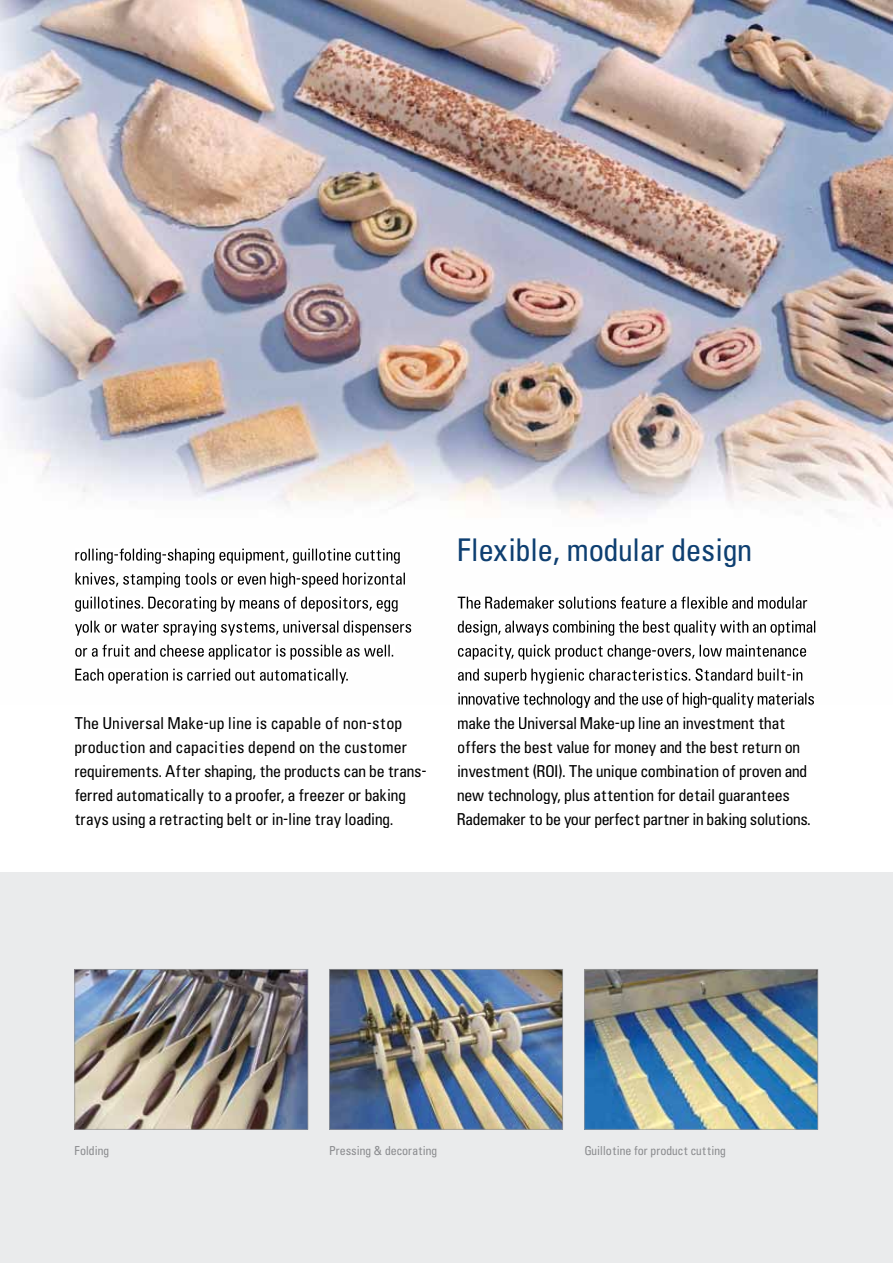
<style>
.page{position:relative;width:893px;height:1263px;background:#fff}
.page>*{position:absolute;margin:0;border:0;box-sizing:border-box;transform-origin:0 0}
.t1{font:28.5px "Uniform C57";letter-spacing:.01em;color:#0e3f71}
.t2{font:15px/24px "Uniform C57";color:#000}
.t3{font:11.25px "Uniform C57";letter-spacing:.01em;color:#8b8c8f}
</style>
<div class="page">
<img style="left:0;top:0;width:893px;height:693px">
<div style="left:0;top:872px;width:893px;height:391px;background:#eaebec"></div>
<img style="left:75px;top:549px;width:326px;height:15px">
<img style="left:76px;top:573px;width:330px;height:15px">
<img style="left:75px;top:597px;width:69px;height:15px">
<svg style="left:148px;top:597px;width:8px;height:11px"></svg>
<img style="left:157px;top:597px;width:241px;height:15px">
<img style="left:75px;top:621px;width:337px;height:15px">
<img style="left:75px;top:645px;width:319px;height:15px">
<svg style="left:75px;top:669px;width:6px;height:11px"></svg>
<img style="left:83px;top:669px;width:265px;height:15px">
<img style="left:458px;top:597px;width:350px;height:12px">
<img style="left:458px;top:621px;width:358px;height:15px">
<img style="left:458px;top:645px;width:349px;height:15px">
<img style="left:458px;top:669px;width:233px;height:15px">
<svg style="left:695px;top:668px;width:8px;height:13px"></svg>
<img style="left:704px;top:669px;width:98px;height:12px">
<img style="left:458px;top:693px;width:356px;height:11px">
<img style="left:329px;top:969px;width:234px;height:161px">
<img style="left:584px;top:969px;width:234px;height:161px">
<img style="left:74px;top:969px;width:234px;height:161px">
<h1 class="t1" style="left:457px;top:524px;width:296px">flexible, modular design</h1>
<p class="t2" style="left:74px;top:709px;width:354px">The universal Make-up line is capable of non-stop production and capacities depend on the customer requirements. after shaping, the products can be trans&shy;ferred automatically to a proofer, a freezer or baking trays using a retracting belt or in-line tray loading.</p>
<p class="t2" style="left:457px;top:709px;width:355px">make the universal Make-up line an investment that offers the best value for money and the best return on investment (Roi). The unique combination of proven and new technology, plus attention for detail guarantees Rademaker to be your perfect partner in baking solutions.</p>
<p class="t3" style="left:74px;top:1140px;width:36px">folding</p>
<p class="t3" style="left:330px;top:1140px;width:109px">Pressing &amp; decorating</p>
<p class="t3" style="left:585px;top:1140px;width:143px">Guillotine for product cutting</p>
</div>
